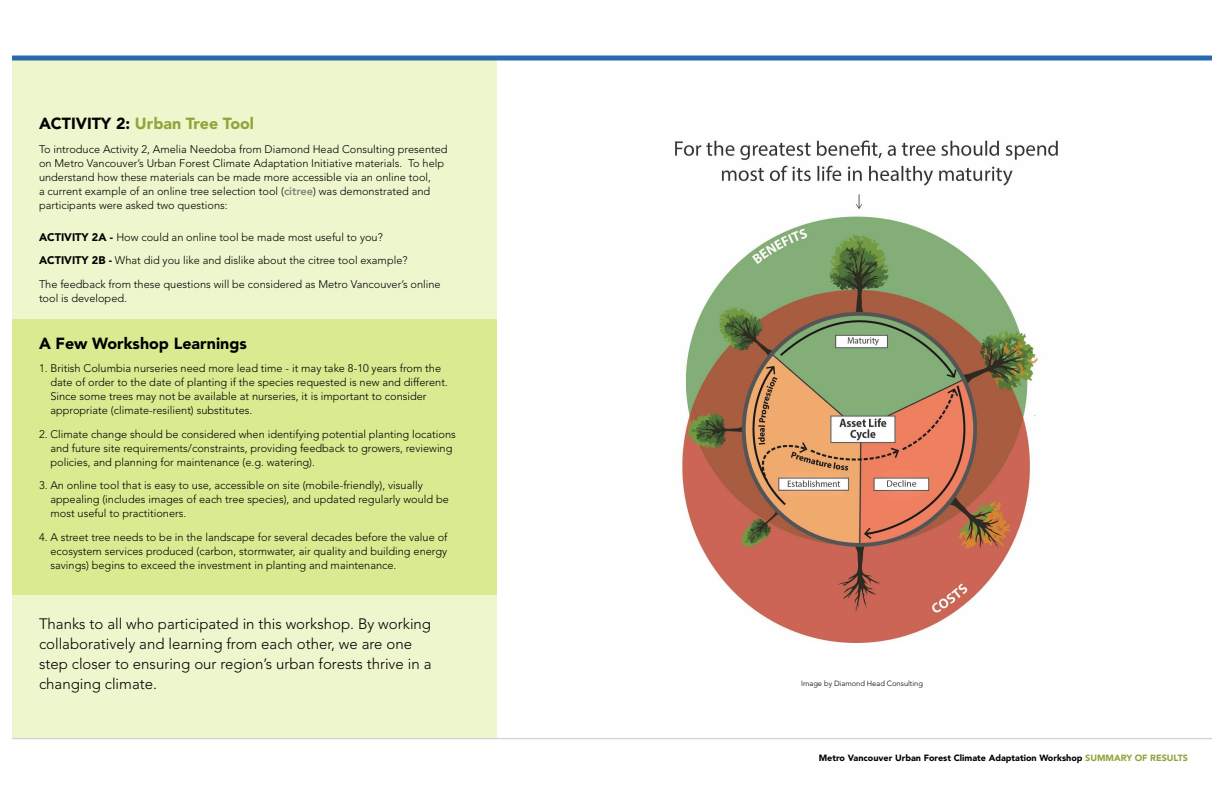
<style>
.page{position:relative;width:1224px;height:792px;background:#fff}
.page>*{position:absolute;margin:0;border:0;box-sizing:border-box;transform-origin:0 0}
.t1{font:900 16px "Avenir LT Std";color:#8fa539}
.t2{font:900 16px "Avenir LT Std";color:#000}
.t3{font:300 15px/20px "Avenir LT Std";color:#000}
.t4{font:300 11px/14px "Avenir LT Std";color:#000}
.t5{font:900 9px "Avenir LT Std";color:#000}
.t6{font:300 7.5px "Avenir LT Std";color:#000}
.s1{color:#000}
.s2{font-weight:800;color:#808080}
.s3{font-weight:900}
.s4{color:#8fa539}
</style>
<div class="page">
<div style="left:0;top:60px;width:497px;height:678px;background:#eef6cd"></div>
<div style="left:12px;top:320px;width:485px;height:275px;background:#d9eb90"></div>
<img style="left:675px;top:140px;width:383px;height:503px">
<hr style="left:0;top:738px;width:1224px;height:1px;background:#d1d3d4">
<hr style="left:0;top:56px;width:1224px;height:4px;background:#276bac">
<div style="left:0;top:0;width:1224px;height:792px;border:12px solid #fff"></div>
<h1 class="t1" style="left:39px;top:114px;width:217px"><span class="s1">ACTIVITY 2:</span> Urban Tree Tool</h1>
<p class="t4" style="left:39px;top:142px;width:410px">To introduce Activity 2, Amelia Needoba from Diamond Head Consulting presented on Metro Vancouver’s Urban Forest Climate Adaptation Initiative materials. To help understand how these materials can be made more accessible via an online tool,<br>a current example of an online tree selection tool (<span class="s2">citree</span>) was demonstrated and participants were asked two questions:</p>
<p class="t4" style="left:39px;top:226px;width:403px;line-height:23.5px"><span class="s3">ACTIVITY 2A -</span> How could an online tool be made most useful to you?<br><span class="s3">ACTIVITY 2B -</span> What did you like and dislike about the citree tool example?<br>The feedback from these questions will be considered as Metro Vancouver’s online</p>
<p class="t4" style="left:39px;top:291px;width:90px">tool is developed.</p>
<h1 class="t2" style="left:39px;top:334px;width:209px">A Few Workshop Learnings</h1>
<p class="t4" style="left:50px;top:361px;width:399px;text-indent:-11px">1. British Columbia nurseries need more lead time - it may take 8-10 years from the date of order to the date of planting if the species requested is new and different.<br>Since some trees may not be available at nurseries, it is important to consider appropriate (climate-resilient) substitutes.</p>
<p class="t4" style="left:50px;top:427px;width:407px;text-indent:-11px">2. Climate change should be considered when identifying potential planting locations and future site requirements/constraints, providing feedback to growers, reviewing policies, and planning for maintenance (e.g. watering).</p>
<p class="t4" style="left:50px;top:478px;width:400px;text-indent:-11px">3. An online tool that is easy to use, accessible on site (mobile-friendly), visually appealing (includes images of each tree species), and updated regularly would be most useful to practitioners.</p>
<p class="t4" style="left:50px;top:530px;width:399px;text-align:justify;text-indent:-11px">4. A street tree needs to be in the landscape for several decades before the value of ecosystem services produced (carbon, stormwater, air quality and building energy savings) begins to exceed the investment in planting and maintenance.</p>
<h2 class="t3" style="left:39px;top:614px;width:394px">Thanks to all who participated in this workshop. By working collaboratively and learning from each other, we are one step closer to ensuring our region’s urban forests thrive in a changing climate.</h2>
<p class="t6" style="left:801px;top:679px;width:123px">Image by Diamond Head Consulting</p>
<p class="t5" style="left:819px;top:753px;width:371px">Metro Vancouver Urban Forest Climate Adaptation Workshop <span class="s4">SUMMARY OF RESULTS</span></p>
</div>
